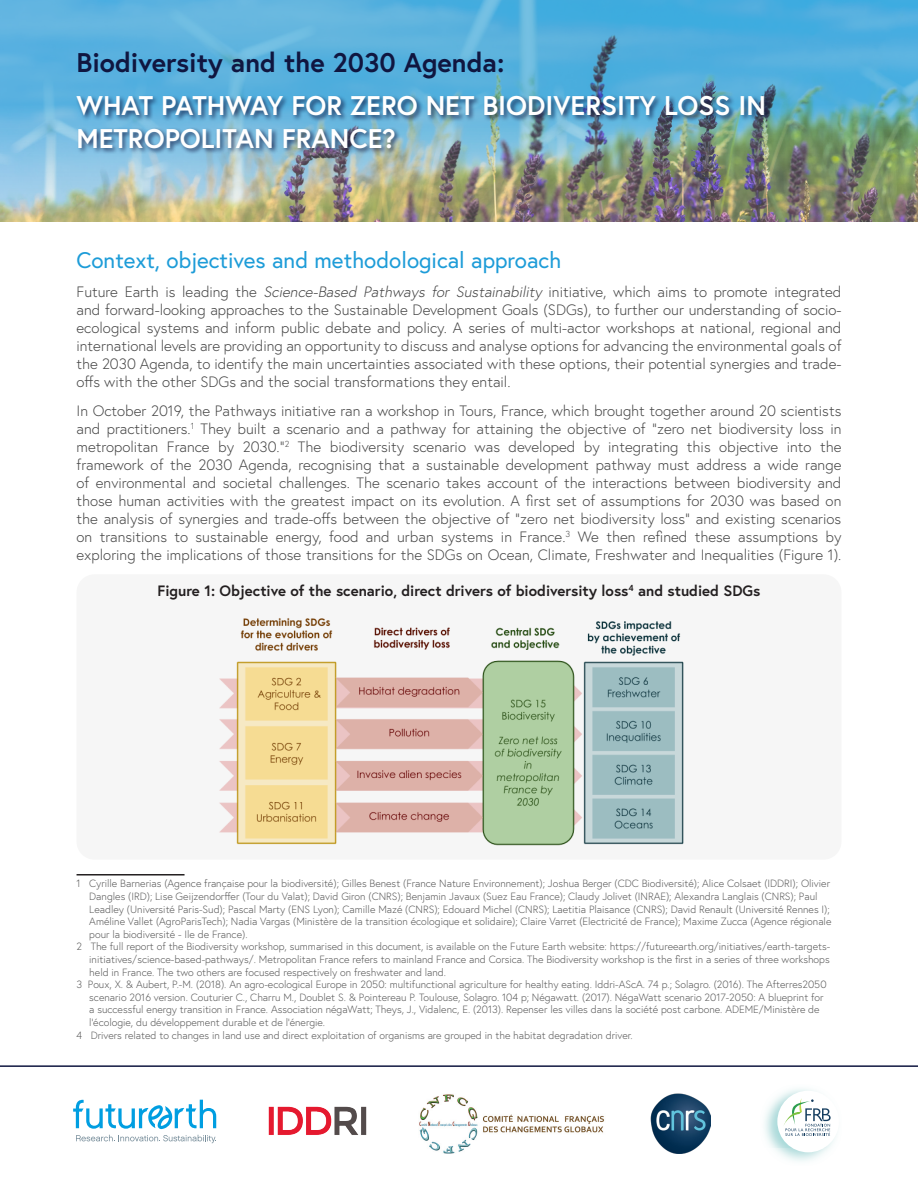
<style>
.page{position:relative;width:918px;height:1188px;background:#fff}
.page>*{position:absolute;margin:0;border:0;box-sizing:border-box;transform-origin:0 0}
.t1{font:700 27px/32.4px "Europa";color:#fff}
.t2{font:700 27px "Europa";color:#101640}
.t3{font:22.5px "Europa";color:#1d9cd8}
.Body{font:300 15px/18px "Europa";color:#434343;text-align:justify}
.Body-2{font:700 15px "Europa";color:#231f20}
.t4{font:300 10.5px/12.6px "Europa";color:#565656}
.s1{font-style:italic}
</style>
<div class="page">
<img style="left:0;top:0;width:918px;height:222px">
<div style="left:77px;top:574px;width:764px;height:286px;background:#f6f6f6;border-radius:18px"></div>
<svg style="left:73px;top:1100px;width:143px;height:44px"></svg>
<img style="left:651px;top:1093px;width:60px;height:61px">
<img style="left:419px;top:1094px;width:185px;height:60px">
<img style="left:268px;top:1106px;width:99px;height:29px">
<img style="left:764px;top:1089px;width:71px;height:72px">
<div style="left:777px;top:1091px;width:62px;height:61px;background:#fff;border-radius:50%"></div>
<svg style="left:783px;top:1097px;width:48px;height:39px"></svg>
<hr style="left:77px;top:874px;width:108px;height:2px;background:#231f20">
<div style="left:76px;top:94px;width:696px;height:61px;background:#101640;opacity:.75"></div>
<img style="left:219px;top:618px;width:465px;height:228px">
<hr style="left:0;top:1065px;width:918px;height:2px;background:#101640">
<p class="t2" style="left:77px;top:44px;width:429px">Biodiversity and the 2030 Agenda:</p>
<p class="t1" style="left:77px;top:89px;width:691px">WHAT PATHWAY FOR ZERO NET BIODIVERSITY LOSS IN<br>METROPOLITAN FRANCE?</p>
<h2 class="t3" style="left:77px;top:246px;width:486px">Context, objectives and methodological approach</h2>
<p class="Body" style="left:77px;top:283px;width:766px">Future Earth is leading the <span class="s1">Science-Based Pathways for Sustainability</span> initiative, which aims to promote integrated and forward-looking approaches to the Sustainable Development Goals (SDGs), to further our understanding of socio&shy;ecological systems and inform public debate and policy. A series of multi-actor workshops at national, regional and international levels are providing an opportunity to discuss and analyse options for advancing the environmental goals of the 2030 Agenda, to identify the main uncertainties associated with these options, their potential synergies and trade&shy;offs with the other SDGs and the social transformations they entail.</p>
<p class="Body" style="left:77px;top:401px;width:766px">In October 2019, the Pathways initiative ran a workshop in Tours, France, which brought together around 20 scientists and practitioners.<sup>1</sup> They built a scenario and a pathway for attaining the objective of “zero net biodiversity loss in metropolitan France by 2030.”<sup>2</sup> The biodiversity scenario was developed by integrating this objective into the framework of the 2030 Agenda, recognising that a sustainable development pathway must address a wide range of environmental and societal challenges. The scenario takes account of the interactions between biodiversity and those human activities with the greatest impact on its evolution. A first set of assumptions for 2030 was based on the analysis of synergies and trade-offs between the objective of “zero net biodiversity loss” and existing scenarios on transitions to sustainable energy, food and urban systems in France.<sup>3</sup> We then refined these assumptions by exploring the implications of those transitions for the SDGs on Ocean, Climate, Freshwater and Inequalities (Figure 1).</p>
<p class="Body-2" style="left:157px;top:580px;width:605px">Figure 1: Objective of the scenario, direct drivers of biodiversity loss<sup>4</sup> and studied SDGs</p>
<p class="t4" style="left:89px;top:877px;width:744px;text-indent:-13px">1 Cyrille Barnerias (Agence française pour la biodiversité); Gilles Benest (France Nature Environnement); Joshua Berger (CDC Biodiversité); Alice Colsaet (IDDRI); Olivier Dangles (IRD); Lise Geijzendorffer (Tour du Valat); David Giron (CNRS); Benjamin Javaux (Suez Eau France); Claudy Jolivet (INRAE); Alexandra Langlais (CNRS); Paul Leadley (Université Paris-Sud); Pascal Marty (ENS Lyon); Camille Mazé (CNRS); Edouard Michel (CNRS); Laetitia Plaisance (CNRS); David Renault (Université Rennes I); Améline Vallet (AgroParisTech); Nadia Vargas (Ministère de la transition écologique et solidaire); Claire Varret (Electricité de France); Maxime Zucca (Agence régionale pour la biodiversité - Ile de France).</p>
<p class="t4" style="left:89px;top:940px;width:743px;text-align:justify;text-indent:-13px">2 The full report of the Biodiversity workshop, summarised in this document, is available on the Future Earth website: https://futureearth.org/initiatives/earth-targets&shy;initiatives/science-based-pathways/. Metropolitan France refers to mainland France and Corsica. The Biodiversity workshop is the first in a series of three workshops held in France. The two others are focused respectively on freshwater and land.</p>
<p class="t4" style="left:89px;top:978px;width:739px;text-indent:-13px">3 Poux, X. &amp; Aubert, P.-M. (2018). An agro-ecological Europe in 2050: multifunctional agriculture for healthy eating. Iddri-AScA. 74 p.; Solagro. (2016). The Afterres2050 scenario 2016 version. Couturier C., Charru M., Doublet S. &amp; Pointereau P. Toulouse, Solagro. 104 p; Négawatt. (2017). NégaWatt scenario 2017-2050: A blueprint for a successful energy transition in France. Association négaWatt; Theys, J., Vidalenc, E. (2013). Repenser les villes dans la société post carbone. ADEME/Ministère de l’écologie, du développement durable et de l’énergie.</p>
<p class="t4" style="left:77px;top:1028px;width:558px">4 Drivers related to changes in land use and direct exploitation of organisms are grouped in the habitat degradation driver.</p>
</div>
